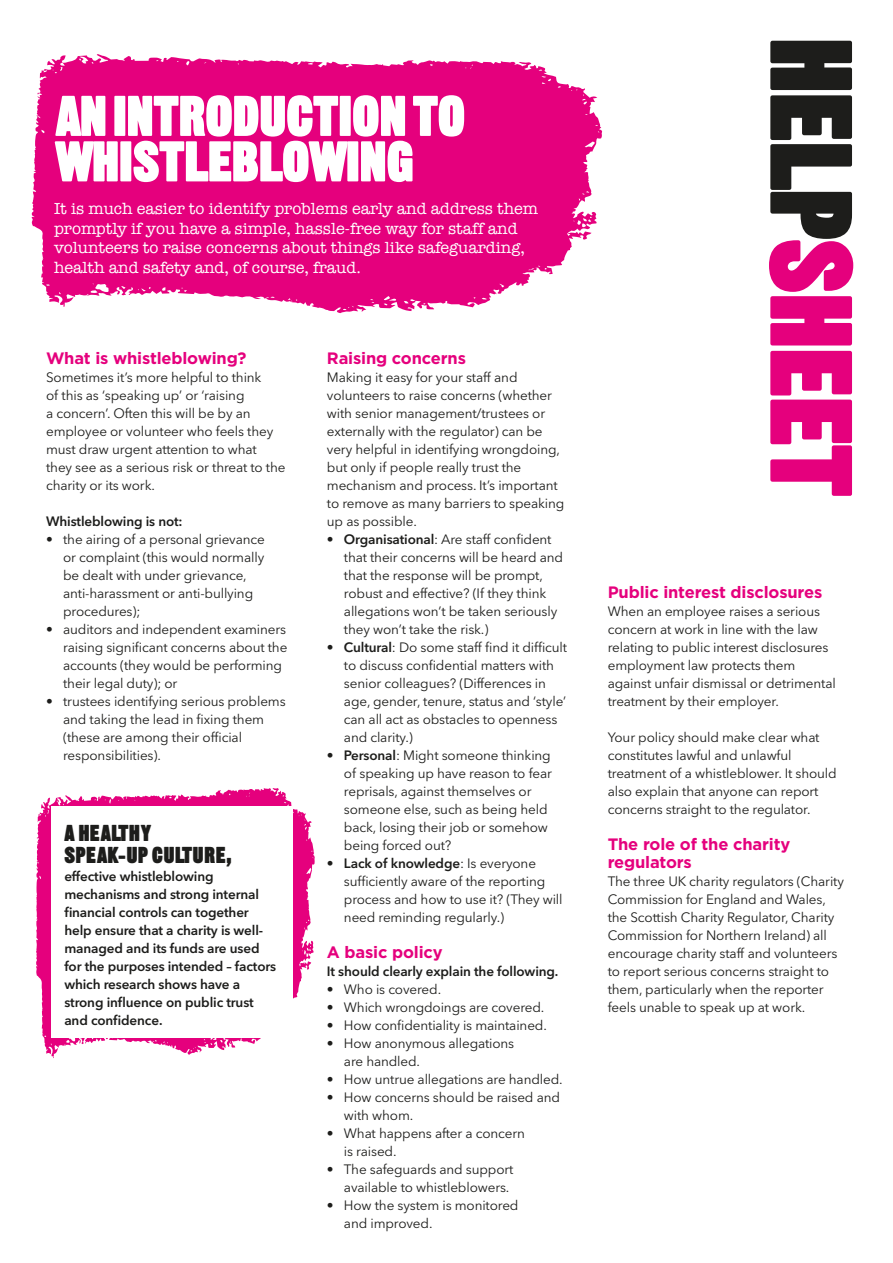
<style>
.page{position:relative;width:893px;height:1263px;background:#fff}
.page>*{position:absolute;margin:0;border:0;box-sizing:border-box;transform-origin:0 0}
.helpsheet{font:900 113.85px "Sans Thirteen";letter-spacing:.005em;color:#e5007d}
.t1{font:900 55.95px/45.5px "Sans Thirteen";letter-spacing:.005em;color:#fff}
.Box_Sub_run_on{font:900 22.5px/22.5px "Sans Thirteen";letter-spacing:.04em;color:#1d1d1b}
.Intro{font:16.5px/19.5px "American Typewriter";color:#fff}
.Heading1_colour{font:700 16.5px/18px "Gotham";letter-spacing:-.01em;color:#e5007d}
.Bodytext{font:13.5px/18px "Avenir Next LT Pro";letter-spacing:-.01em;color:#1d1d1b}
.Box_Bodytext{font:600 13.5px/18px "Avenir Next LT Pro";letter-spacing:-.01em;color:#1d1d1b}
.Heading2_black{font:600 13.5px "Avenir Next LT Pro";letter-spacing:-.01em;color:#1d1d1b}
.s1{color:#fff}
.s2{font-weight:600}
.s3{color:#1d1d1b}
</style>
<div class="page">
<svg style="left:31px;top:54px;width:571px;height:259px;fill:#e5007d"></svg>
<svg style="left:36px;top:788px;width:279px;height:270px"></svg>
<div style="left:52px;top:806px;width:241px;height:232px;background:#fff"></div>
<p class="t1" style="left:56px;top:93px;width:411px">AN INTRODUCTION TO<br>WHISTLEBLOWING</p>
<p class="Intro" style="left:54px;top:198px;width:486px">It is much easier to identify problems early and address them promptly if you have a simple, hassle-free way for staff and volunteers to raise concerns about things like safeguarding, health and safety and, of course, fraud.</p>
<p class="Heading1_colour" style="left:46px;top:349px;width:202px">What is whistleblowing?</p>
<p class="Bodytext" style="left:46px;top:368px;width:241px">Sometimes it’s more helpful to think<br>of this as ‘speaking up’ or ‘raising<br>a concern’. Often this will be by an employee or volunteer who feels they must draw urgent attention to what they see as a serious risk or threat to the charity or its work.</p>
<p class="Heading2_black" style="left:46px;top:513px;width:138px">Whistleblowing is not:</p>
<p class="Bodytext" style="left:63px;top:530px;width:203px;text-indent:-17px">• the airing of a personal grievance or complaint (this would normally be dealt with under grievance, anti-harassment or anti-bullying procedures);</p>
<p class="Bodytext" style="left:63px;top:620px;width:226px;text-indent:-17px">• auditors and independent examiners raising significant concerns about the accounts (they would be performing their legal duty); or</p>
<p class="Bodytext" style="left:63px;top:692px;width:224px;text-indent:-17px">• trustees identifying serious problems and taking the lead in fixing them (these are among their official responsibilities).</p>
<p class="Box_Sub_run_on" style="left:64px;top:821px;width:168px">A HEALTHY<br>SPEAK‑UP CULTURE,</p>
<p class="Box_Bodytext" style="left:64px;top:867px;width:213px">effective whistleblowing mechanisms and strong internal financial controls can together help ensure that a charity is well&shy;managed and its funds are used for the purposes intended – factors which research shows have a strong influence on public trust and confidence.</p>
<p class="Heading1_colour" style="left:327px;top:349px;width:145px">Raising concerns<span class="s1">.</span></p>
<p class="Bodytext" style="left:327px;top:368px;width:239px">Making it easy for your staff and volunteers to raise concerns (whether with senior management/trustees or externally with the regulator) can be very helpful in identifying wrongdoing, but only if people really trust the mechanism and process. It’s important to remove as many barriers to speaking up as possible.</p>
<p class="Bodytext" style="left:344px;top:530px;width:221px;text-indent:-17px">• <span class="s2">Organisational</span>: Are staff confident that their concerns will be heard and that the response will be prompt, robust and effective? (If they think allegations won’t be taken seriously they won’t take the risk.)</p>
<p class="Bodytext" style="left:344px;top:638px;width:225px;text-indent:-17px">• <span class="s2">Cultural</span>: Do some staff find it difficult to discuss confidential matters with senior colleagues? (Differences in age, gender, tenure, status and ‘style’ can all act as obstacles to openness and clarity.)</p>
<p class="Bodytext" style="left:344px;top:746px;width:209px;text-indent:-17px">• <span class="s2">Personal</span>: Might someone thinking of speaking up have reason to fear reprisals, against themselves or someone else, such as being held back, losing their job or somehow being forced out?</p>
<p class="Bodytext" style="left:344px;top:854px;width:220px;text-indent:-17px">• <span class="s2">Lack of knowledge</span>: Is everyone sufficiently aware of the reporting process and how to use it? (They will need reminding regularly.)</p>
<p class="Heading1_colour" style="left:327px;top:943px;width:120px">A basic policy<span class="s1">.</span></p>
<p class="Heading2_black" style="left:327px;top:963px;width:233px">It should clearly explain the following.</p>
<p class="Bodytext" style="left:327px;top:980px;width:116px">• Who is covered.</p>
<p class="Bodytext" style="left:327px;top:998px;width:219px">• Which wrongdoings are covered.</p>
<p class="Bodytext" style="left:327px;top:1016px;width:221px">• How confidentiality is maintained.</p>
<p class="Bodytext" style="left:344px;top:1034px;width:172px;text-indent:-17px">• How anonymous allegations are handled.</p>
<p class="Bodytext" style="left:327px;top:1070px;width:237px">• How untrue allegations are handled.</p>
<p class="Bodytext" style="left:344px;top:1088px;width:218px;text-indent:-17px">• How concerns should be raised and with whom.</p>
<p class="Bodytext" style="left:344px;top:1124px;width:183px;text-indent:-17px">• What happens after a concern is raised.</p>
<p class="Bodytext" style="left:327px;top:1160px;width:188px;text-align:right">• The safeguards and support available to whistleblowers.</p>
<p class="Bodytext" style="left:344px;top:1196px;width:176px;text-indent:-17px">• How the system is monitored and improved.</p>
<h1 class="helpsheet" style="left:880px;top:38px;width:468px;rotate:90deg"><span class="s3">HELP</span>SHEET<span class="s1">.</span></h1>
<p class="Heading1_colour" style="left:608px;top:583px;width:221px">Public interest disclosures<span class="s1">.</span></p>
<p class="Bodytext" style="left:608px;top:602px;width:230px">When an employee raises a serious concern at work in line with the law relating to public interest disclosures employment law protects them against unfair dismissal or detrimental treatment by their employer.</p>
<p class="Bodytext" style="left:608px;top:728px;width:230px">Your policy should make clear what constitutes lawful and unlawful treatment of a whistleblower. It should also explain that anyone can report concerns straight to the regulator.</p>
<p class="Heading1_colour" style="left:608px;top:835px;width:184px">The role of the charity regulators<span class="s1">.</span></p>
<p class="Bodytext" style="left:608px;top:872px;width:238px">The three UK charity regulators (Charity Commission for England and Wales, the Scottish Charity Regulator, Charity Commission for Northern Ireland) all encourage charity staff and volunteers to report serious concerns straight to them, particularly when the reporter feels unable to speak up at work.</p>
</div>
